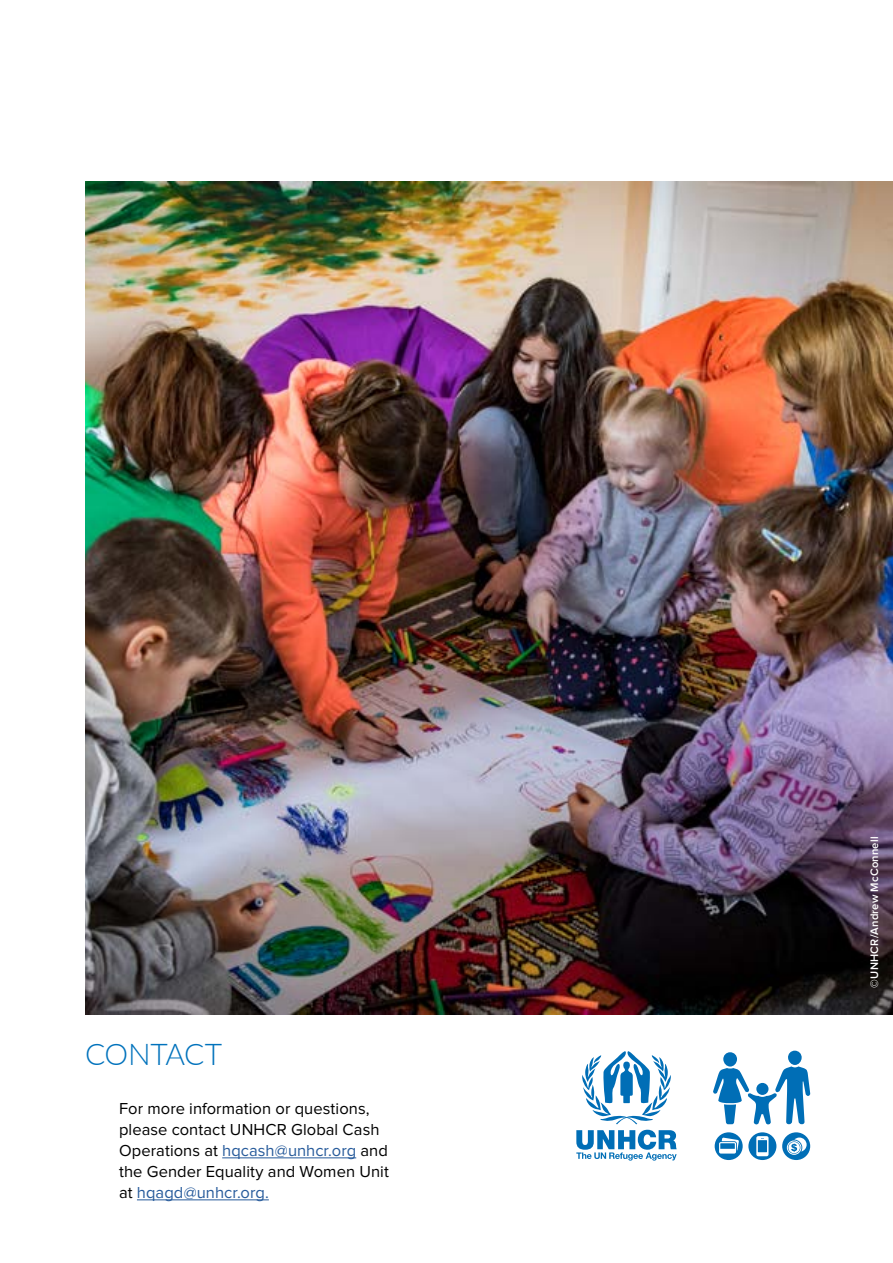
<style>
.page{position:relative;width:893px;height:1263px;background:#fff}
.page>*{position:absolute;margin:0;border:0;box-sizing:border-box;transform-origin:0 0}
.t1{font:300 30px "Lato";letter-spacing:-.015em;color:#0072bc}
.t2{font:16.5px/21px "Proxima Nova";letter-spacing:.005em;color:#000}
.t3{font:600 11.25px "Proxima Nova";letter-spacing:.02em;color:#fff}
.s1{color:#275b9b}
</style>
<div class="page">
<img style="left:85px;top:182px;width:808px;height:832px">
<div style="left:788px;top:1051px;width:14px;height:14px;background:#006eb6;border-radius:50%"></div>
<div style="left:723px;top:1052px;width:14px;height:14px;background:#006eb6;border-radius:50%"></div>
<svg style="left:713px;top:1066px;width:97px;height:58px"></svg>
<svg style="left:782px;top:1132px;width:28px;height:28px"></svg>
<svg style="left:715px;top:1132px;width:61px;height:28px"></svg>
<svg style="left:576px;top:1130px;width:101px;height:30px"></svg>
<svg style="left:582px;top:1051px;width:89px;height:73px"></svg>
<hr style="left:222px;top:1157px;width:134px;height:1px;background:#275b9b">
<hr style="left:137px;top:1199px;width:132px;height:1px;background:#275b9b">
<h1 class="t1" style="left:85px;top:1033px;width:139px">CONTACT</h1>
<p class="t2" style="left:119px;top:1098px;width:271px">For more information or questions, please contact UNHCR Global Cash<br>Operations at <span class="s1">hqcash@unhcr.org</span> and the Gender Equality and Women Unit at <span class="s1">hqagd@unhcr.org.</span></p>
<p class="t3" style="left:869px;top:988px;width:153px;rotate:-90deg">©UNHCR/Andrew McConnell</p>
</div>
